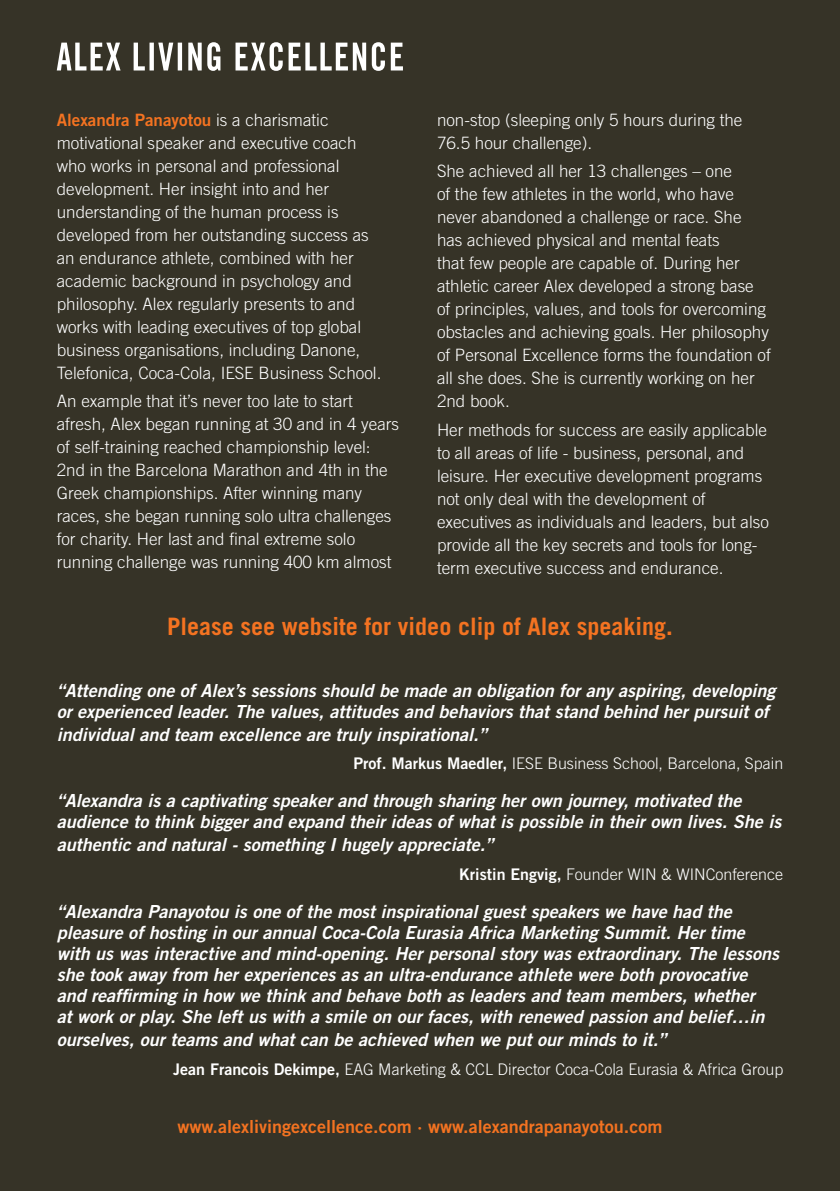
<style>
.page{position:relative;width:840px;height:1191px;background:#fff}
.page>*{position:absolute;margin:0;border:0;box-sizing:border-box;transform-origin:0 0}
.ladillo{font:700 24px "Trade Gothic LT Std";color:#f47321}
.ladi2_-_Copia{font:18px/21px "Trade Gothic LT Std Bd 2 Obl";color:#fff}
.text{font:18px "Trade Gothic LT Std Bd 2";color:#f47321}
.text-2{font:300 17px/23px "Trade Gothic LT Std";color:#fff}
.ladi2_-_Copia-2{font:300 16px "Trade Gothic LT Std";color:#fff}
.s1{font-family:"Trade Gothic LT Std Bd 2";font-weight:400;color:#f47321}
.s2{font-family:"Trade Gothic LT Std Bd 2";font-weight:400}
</style>
<div class="page">
<div style="left:0;top:0;width:839px;height:1191px;background:#363327"></div>
<svg style="left:57px;top:42px;width:346px;height:29px"></svg>
<p class="text-2" style="left:57px;top:108px;width:326px"><span class="s1">Alexandra Panayotou</span> is a charismatic motivational speaker and executive coach who works in personal and professional development. Her insight into and her understanding of the human process is developed from her outstanding success as an endurance athlete, combined with her academic background in psychology and philosophy. Alex regularly presents to and works with leading executives of top global business organisations, including Danone, Telefonica, Coca-Cola, IESE Business School.</p>
<p class="text-2" style="left:57px;top:389px;width:343px">An example that it’s never too late to start afresh, Alex began running at 30 and in 4 years of self-training reached championship level:<br>2nd in the Barcelona Marathon and 4th in the Greek championships. After winning many races, she began running solo ultra challenges for charity. Her last and final extreme solo running challenge was running 400 km almost</p>
<p class="text-2" style="left:437px;top:108px;width:307px">non-stop (sleeping only 5 hours during the<br>76.5 hour challenge).</p>
<p class="text-2" style="left:437px;top:159px;width:335px">She achieved all her 13 challenges – one<br>of the few athletes in the world, who have never abandoned a challenge or race. She has achieved physical and mental feats<br>that few people are capable of. During her athletic career Alex developed a strong base of principles, values, and tools for overcoming obstacles and achieving goals. Her philosophy of Personal Excellence forms the foundation of all she does. She is currently working on her 2nd book.</p>
<p class="text-2" style="left:437px;top:418px;width:333px">Her methods for success are easily applicable to all areas of life - business, personal, and leisure. Her executive development programs not only deal with the development of executives as individuals and leaders, but also provide all the key secrets and tools for long&shy;term executive success and endurance.</p>
<p class="ladillo" style="left:167px;top:612px;width:507px">Please see website for video clip of Alex speaking.</p>
<p class="ladi2_-_Copia" style="left:57px;top:680px;width:719px">“Attending one of Alex’s sessions should be made an obligation for any aspiring, developing or experienced leader. The values, attitudes and behaviors that stand behind her pursuit of</p>
<p class="ladi2_-_Copia" style="left:57px;top:724px;width:431px">individual and team excellence are truly inspirational.”</p>
<p class="ladi2_-_Copia-2" style="left:353px;top:754px;width:431px"><span class="s2">Prof. Markus Maedler,</span> IESE Business School, Barcelona, Spain</p>
<p class="ladi2_-_Copia" style="left:57px;top:790px;width:725px">“Alexandra is a captivating speaker and through sharing her own journey, motivated the audience to think bigger and expand their ideas of what is possible in their own lives. She is</p>
<p class="ladi2_-_Copia" style="left:57px;top:834px;width:437px">authentic and natural - something I hugely appreciate.”</p>
<p class="ladi2_-_Copia-2" style="left:459px;top:864px;width:325px"><span class="s2">Kristin Engvig,</span> Founder WIN &amp; WINConference</p>
<p class="ladi2_-_Copia" style="left:57px;top:901px;width:723px">“Alexandra Panayotou is one of the most inspirational guest speakers we have had the pleasure of hosting in our annual Coca-Cola Eurasia Africa Marketing Summit. Her time with us was interactive and mind-opening. Her personal story was extraordinary. The lessons she took away from her experiences as an ultra-endurance athlete were both provocative and reaffirming in how we think and behave both as leaders and team members, whether<br>at work or play. She left us with a smile on our faces, with renewed passion and belief…in</p>
<p class="ladi2_-_Copia" style="left:57px;top:1029px;width:610px">ourselves, our teams and what can be achieved when we put our minds to it.”</p>
<p class="ladi2_-_Copia-2" style="left:173px;top:1059px;width:611px"><span class="s2">Jean Francois Dekimpe,</span> EAG Marketing &amp; CCL Director Coca-Cola Eurasia &amp; Africa Group</p>
<p class="text" style="left:177px;top:1115px;width:486px">www.alexlivingexcellence.com · www.alexandrapanayotou.com</p>
</div>
